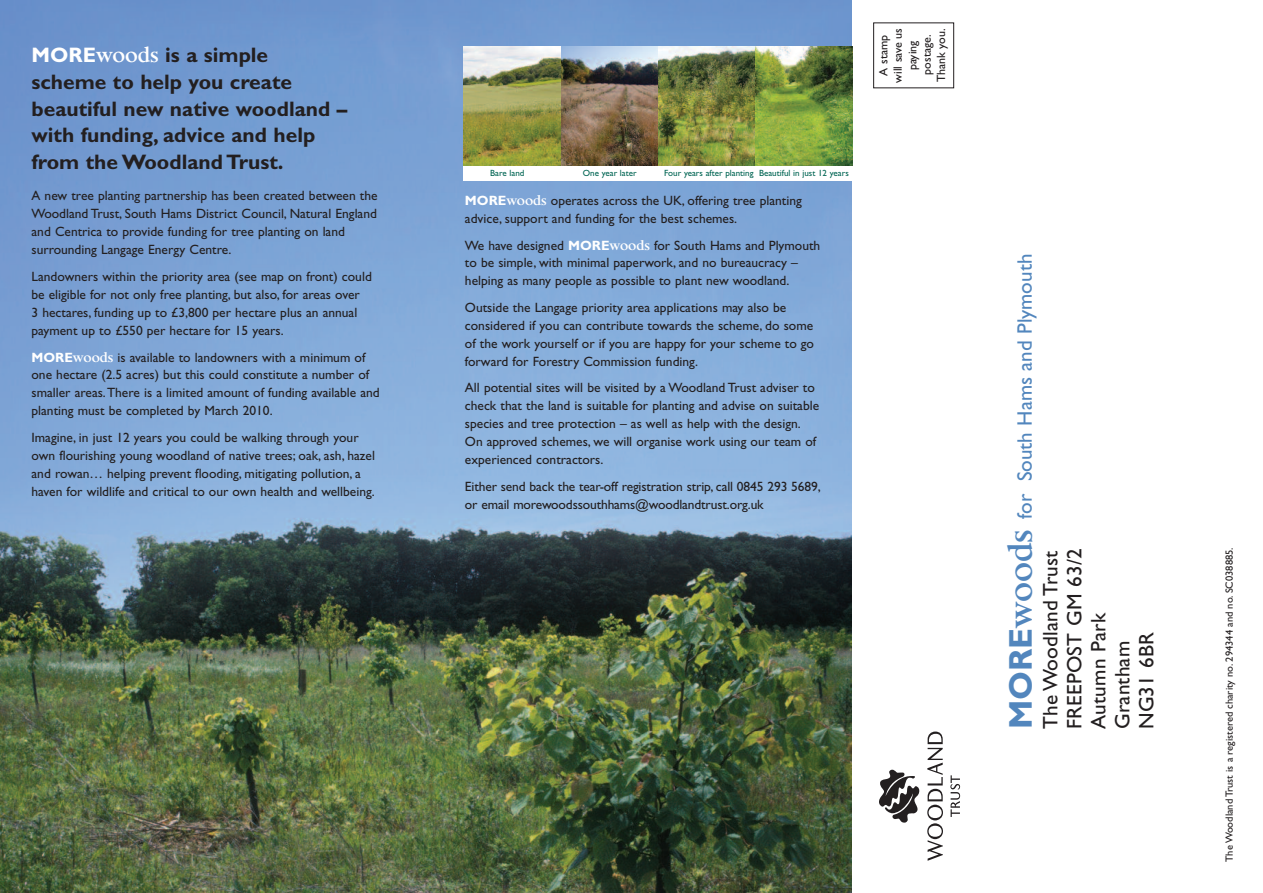
<style>
.page{position:relative;width:1263px;height:893px;background:#fff}
.page>*{position:absolute;margin:0;border:0;box-sizing:border-box;transform-origin:0 0}
.t1{font:700 21px/26.7px "Gill Sans";color:#231f20}
.t2{font:21px/24.3px "Gill Sans";letter-spacing:.01em;color:#231f20}
.t3{font:13.5px/18px "Gill Sans";color:#231f20}
.t4{font:12px/14.4px "Gill Sans";color:#231f20;text-align:center}
.t5{font:10.5px "Gill Sans";color:#231f20}
.t6{font:9px "Gill Sans";color:#006553}
.s1{color:#fff}
.s2{font-family:"Aries Bold Ranging Figs";font-weight:400;color:#fff}
.s3{font-weight:700;color:#fff}
.s4{font-family:"Aries Bold Ranging Figs";color:#fff}
.s5{font-weight:700;font-size:33px;color:#5286bd}
.s6{font-family:"Aries Bold Ranging Figs";font-size:33px;color:#5286bd}
.s7{color:#5286bd}
</style>
<div class="page">
<img style="left:0;top:0;width:851px;height:893px">
<svg style="left:879px;top:770px;width:40px;height:53px"></svg>
<svg style="left:927px;top:731px;width:16px;height:130px"></svg>
<svg style="left:950px;top:775px;width:10px;height:42px"></svg>
<div style="left:873px;top:23px;width:81px;height:65px;border:1px solid #231f20"></div>
<img style="left:561px;top:47px;width:97px;height:119px">
<img style="left:463px;top:47px;width:98px;height:119px">
<img style="left:658px;top:47px;width:97px;height:119px">
<img style="left:755px;top:47px;width:98px;height:119px">
<div style="left:463px;top:166px;width:400px;height:15px;background:#fff"></div>
<h1 class="t1" style="left:32px;top:44px;width:317px"><span class="s1">MORE</span><span class="s2">woods</span> is a simple scheme to help you create beautiful new native woodland – with funding, advice and help from the Woodland Trust.</h1>
<p class="t3" style="left:32px;top:188px;width:348px">A new tree planting partnership has been created between the Woodland Trust, South Hams District Council, Natural England and Centrica to provide funding for tree planting on land surrounding Langage Energy Centre.</p>
<p class="t3" style="left:32px;top:268px;width:342px">Landowners within the priority area (see map on front) could be eligible for not only free planting, but also, for areas over<br>3 hectares, funding up to £3,800 per hectare plus an annual payment up to £550 per hectare for 15 years.</p>
<p class="t3" style="left:32px;top:350px;width:350px"><span class="s3">MORE</span><span class="s4">woods</span> is available to landowners with a minimum of one hectare (2.5 acres) but this could constitute a number of smaller areas.There is a limited amount of funding available and planting must be completed by March 2010.</p>
<p class="t3" style="left:32px;top:429px;width:345px">Imagine, in just 12 years you could be walking through your own flourishing young woodland of native trees; oak, ash, hazel and rowan… helping prevent flooding, mitigating pollution, a haven for wildlife and critical to our own health and wellbeing.</p>
<p class="t4" style="left:877px;top:83px;width:56px;rotate:-90deg">A stamp will save us paying postage.<br>Thank you.</p>
<p class="t6" style="left:490px;top:169px;width:36px">Bare land</p>
<p class="t6" style="left:583px;top:169px;width:55px">One year later</p>
<p class="t6" style="left:664px;top:169px;width:186px">Four years after planting Beautiful in just 12 years</p>
<p class="t3" style="left:465px;top:194px;width:338px;line-height:17.1px"><span class="s3">MORE</span><span class="s4">woods</span> operates across the UK, offering tree planting advice, support and funding for the best schemes.</p>
<p class="t3" style="left:465px;top:238px;width:357px;line-height:17.5px">We have designed <span class="s3">MORE</span><span class="s4">woods</span> for South Hams and Plymouth to be simple, with minimal paperwork, and no bureaucracy – helping as many people as possible to plant new woodland.</p>
<p class="t3" style="left:465px;top:299px;width:351px">Outside the Langage priority area applications may also be considered if you can contribute towards the scheme, do some of the work yourself or if you are happy for your scheme to go forward for Forestry Commission funding.</p>
<p class="t3" style="left:465px;top:380px;width:356px">All potential sites will be visited by a Woodland Trust adviser to check that the land is suitable for planting and advise on suitable species and tree protection – as well as help with the design.<br>On approved schemes, we will organise work using our team of experienced contractors.</p>
<p class="t3" style="left:465px;top:478px;width:357px">Either send back the tear-off registration strip, call 0845 293 5689, or email morewoodssouthhams@woodlandtrust.org.uk</p>
<h1 class="t2" style="left:1014px;top:729px;width:477px;rotate:-90deg"><span class="s5">MORE</span><span class="s6">woods</span> <span class="s7">for South Hams and Plymouth<br></span>The Woodland Trust<br>FREEPOST GM 63/2<br>Autumn Park<br>Grantham<br>NG31 6BR</h1>
<p class="t5" style="left:1225px;top:862px;width:316px;rotate:-90deg">The Woodland Trust is a registered charity no. 294344 and no. SC038885.</p>
</div>
